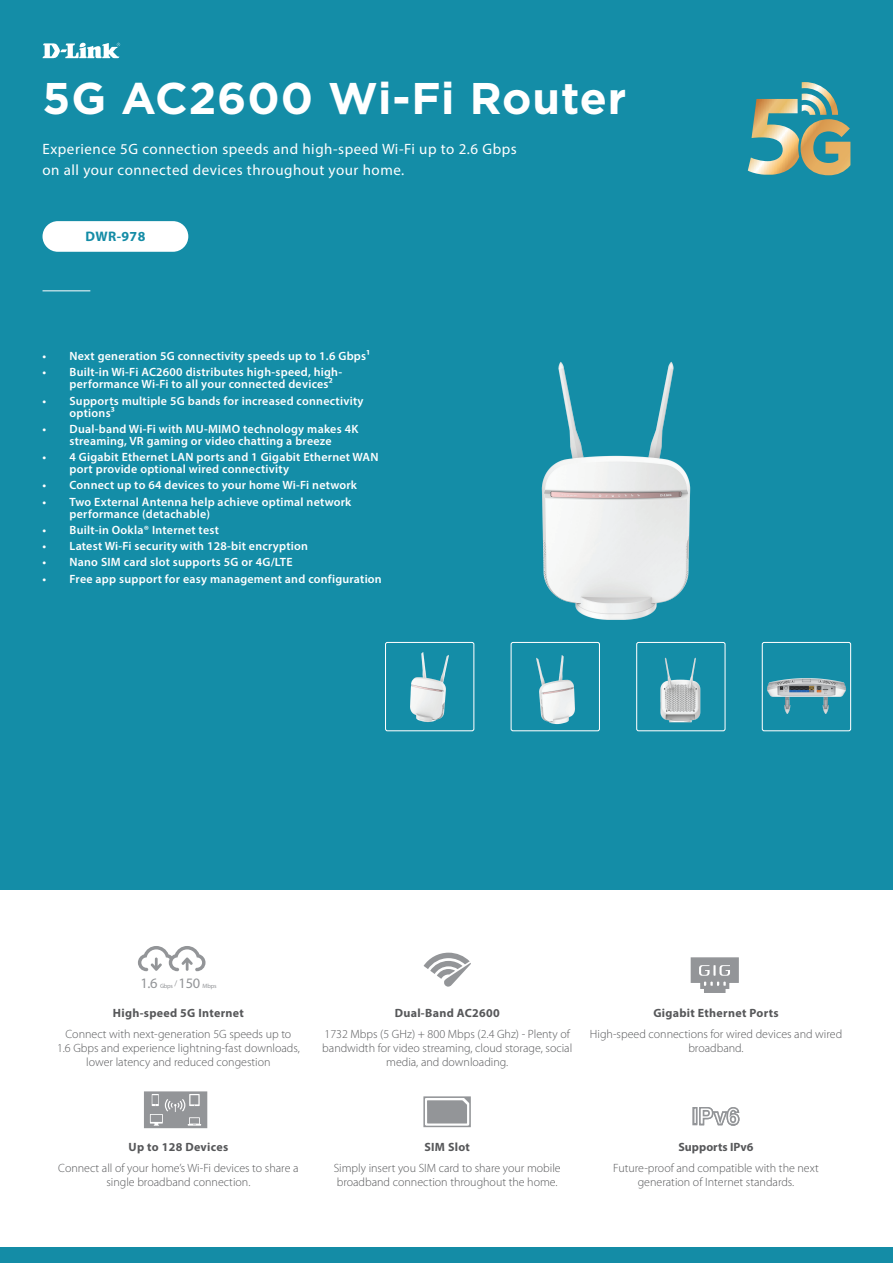
<style>
.page{position:relative;width:893px;height:1263px;background:#fff}
.page>*{position:absolute;margin:0;border:0;box-sizing:border-box;transform-origin:0 0}
.t1{font:700 44.4px "Gotham";letter-spacing:.02em;color:#fff}
.t2{font:15px/21px "Myriad Pro";letter-spacing:.035em;color:#fff}
.t3{font:14.4px "Myriad Pro";color:#939598}
.t4{font:700 13.8px "Myriad Pro";letter-spacing:.03em;color:#148ca6}
.t5{font:600 12px/12px "Myriad Pro";letter-spacing:.02em;color:#fff}
.t6{font:300 12px/14.4px "Myriad Pro";color:#57585a;text-align:center}
.t7{font:700 12px "Myriad Pro";letter-spacing:.025em;color:#57585a}
.t8{font:700 12px "Myriad Pro";color:#57585a}
.t9{font:6.15px "Myriad Pro";letter-spacing:-.025em;color:#939598}
.s1{font-size:14.4px}
</style>
<div class="page">
<div style="left:0;top:1248px;width:893px;height:15px;background:#148ca6"></div>
<div style="left:0;top:0;width:893px;height:889px;background:#148da7"></div>
<svg style="left:42px;top:43px;width:78px;height:15px"></svg>
<img style="left:541px;top:361px;width:150px;height:259px">
<div style="left:43px;top:221px;width:145px;height:31px;background:#fff;border-radius:15px"></div>
<hr style="left:43px;top:290px;width:47px;height:1px;background:#fff">
<img style="left:410px;top:652px;width:39px;height:70px">
<div style="left:385px;top:642px;width:89px;height:89px;border:1px solid #fff;border-radius:2px"></div>
<img style="left:536px;top:655px;width:39px;height:70px">
<div style="left:511px;top:642px;width:89px;height:89px;border:1px solid #fff;border-radius:2px"></div>
<img style="left:660px;top:657px;width:41px;height:66px">
<div style="left:636px;top:642px;width:90px;height:89px;border:1px solid #fff;border-radius:2px"></div>
<img style="left:767px;top:678px;width:79px;height:36px">
<div style="left:762px;top:642px;width:89px;height:89px;border:1px solid #fff;border-radius:2px"></div>
<svg style="left:748px;top:82px;width:102px;height:93px"></svg>
<svg style="left:138px;top:946px;width:68px;height:25px"></svg>
<svg style="left:424px;top:953px;width:47px;height:34px"></svg>
<div style="left:145px;top:1092px;width:62px;height:35px;background:#939598"></div>
<svg style="left:150px;top:1094px;width:51px;height:31px"></svg>
<div style="left:144px;top:1091px;width:63px;height:37px;border:2px solid #939598"></div>
<div style="left:423px;top:1096px;width:48px;height:31px;border:2px solid #939598"></div>
<svg style="left:424px;top:1097px;width:46px;height:29px"></svg>
<svg style="left:690px;top:957px;width:49px;height:36px"></svg>
<svg style="left:692px;top:1107px;width:5px;height:18px"></svg>
<div style="left:693px;top:1107px;width:4px;height:17px;border:2px solid #939598"></div>
<svg style="left:699px;top:1107px;width:41px;height:19px"></svg>
<h1 class="t1" style="left:43px;top:73px;width:585px">5G AC2600 Wi-Fi Router</h1>
<p class="t2" style="left:43px;top:138px;width:476px">Experience 5G connection speeds and high-speed Wi-Fi up to 2.6 Gbps on all your connected devices throughout your home.</p>
<p class="t4" style="left:85px;top:227px;width:62px">DWR-978</p>
<p class="t5" style="left:43px;top:350px;width:329px">• Next generation 5G connectivity speeds up to 1.6 Gbps1</p>
<p class="t5" style="left:70px;top:366px;width:274px;text-indent:-27px">• Built-in Wi-Fi AC2600 distributes high-speed, high&shy;performance Wi-Fi to all your connected devices2</p>
<p class="t5" style="left:70px;top:394px;width:296px;text-indent:-27px">• Supports multiple 5G bands for increased connectivity options3</p>
<p class="t5" style="left:43px;top:422px;width:317px;text-align:center">• Dual-band Wi-Fi with MU-MIMO technology makes 4K streaming, VR gaming or video chatting a breeze</p>
<p class="t5" style="left:70px;top:451px;width:311px;text-indent:-27px">• 4 Gigabit Ethernet LAN ports and 1 Gigabit Ethernet WAN port provide optional wired connectivity</p>
<p class="t5" style="left:43px;top:479px;width:316px">• Connect up to 64 devices to your home Wi-Fi network</p>
<p class="t5" style="left:70px;top:495px;width:283px;text-indent:-27px">• Two External Antenna help achieve optimal network performance (detachable)</p>
<p class="t5" style="left:43px;top:523px;width:178px">• Built-in Ookla® Internet test</p>
<p class="t5" style="left:43px;top:540px;width:267px">• Latest Wi-Fi security with 128-bit encryption</p>
<p class="t5" style="left:43px;top:556px;width:252px">• Nano SIM card slot supports 5G or 4G/LTE</p>
<p class="t5" style="left:43px;top:572px;width:341px">• Free app support for easy management and configuration</p>
<p class="t3" style="left:141px;top:974px;width:19px">1.6</p>
<p class="t9" style="left:160px;top:982px;width:58px">Gbps <sup>/</sup> <span class="s1">150</span> Mbps</p>
<p class="t7" style="left:113px;top:1005px;width:133px">High-speed 5G Internet</p>
<p class="t7" style="left:395px;top:1005px;width:106px">Dual-Band AC2600</p>
<p class="t7" style="left:653px;top:1005px;width:127px">Gigabit Ethernet Ports</p>
<p class="t6" style="left:57px;top:1026px;width:244px">Connect with next-generation 5G speeds up to<br>1.6 Gbps and experience lightning-fast downloads, lower latency and reduced congestion</p>
<p class="t6" style="left:322px;top:1026px;width:251px">1732 Mbps (5 GHz) + 800 Mbps (2.4 Ghz) - Plenty of bandwidth for video streaming, cloud storage, social media, and downloading.</p>
<p class="t6" style="left:590px;top:1026px;width:254px">High-speed connections for wired devices and wired broadband.</p>
<p class="t7" style="left:129px;top:1139px;width:101px">Up to 128 Devices</p>
<p class="t7" style="left:424px;top:1139px;width:47px">SIM Slot</p>
<p class="t8" style="left:678px;top:1139px;width:77px">Supports IPv6</p>
<p class="t6" style="left:58px;top:1161px;width:242px">Connect all of your home’s Wi-Fi devices to share a single broadband connection.</p>
<p class="t6" style="left:334px;top:1161px;width:229px;text-align:left">Simply insert you SIM card to share your mobile broadband connection throughout the home.</p>
<p class="t6" style="left:613px;top:1161px;width:207px">Future-proof and compatible with the next generation of Internet standards.</p>
</div>
